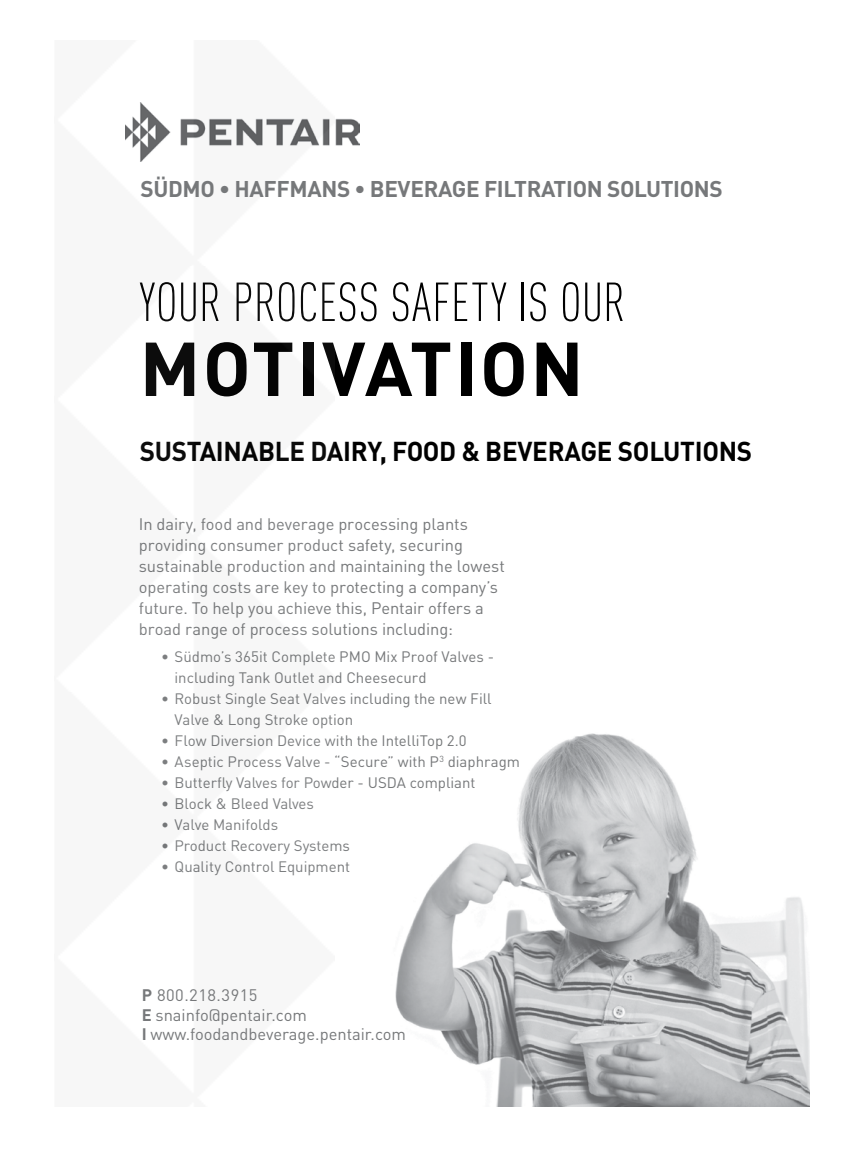
<style>
.page{position:relative;width:864px;height:1161px;background:#fff}
.page>*{position:absolute;margin:0;border:0;box-sizing:border-box;transform-origin:0 0}
.t1{font:700 75px "DIN Pro";letter-spacing:.03em;color:#000}
.t2{font:300 condensed 54px "DIN Pro";color:#000}
.t3{font:700 27px "DIN Pro";letter-spacing:-.01em;color:#000;scale:.96 1}
.t4{font:700 22.5px "DIN Pro";letter-spacing:-.015em;color:#76787a}
.t5{font:16.5px/21px "DIN Pro";color:#76787a}
.t6{font:15px/21px "DIN Pro";color:#76787a}
.s1{font-weight:700}
</style>
<div class="page">
<img style="left:395px;top:733px;width:415px;height:374px">
<img style="left:335px;top:118px;width:25px;height:28px">
<img style="left:125px;top:102px;width:205px;height:60px">
<h3 class="t4" style="left:141px;top:170px;width:584px">SÜDMO • HAFFMANS • BEVERAGE FILTRATION SOLUTIONS</h3>
<h2 class="t2" style="left:140px;top:264px;width:487px">YOUR PROCESS SAFETY IS OUR</h2>
<h1 class="t1" style="left:140px;top:306px;width:446px">MOTIVATION</h1>
<h3 class="t3" style="left:140px;top:429px;width:640px">SUSTAINABLE DAIRY, FOOD &amp; BEVERAGE SOLUTIONS</h3>
<p class="t5" style="left:139px;top:512px;width:368px">In dairy, food and beverage processing plants providing consumer product safety, securing sustainable production and maintaining the lowest operating costs are key to protecting a company’s future. To help you achieve this, Pentair offers a broad range of process solutions including:</p>
<p class="t6" style="left:175px;top:644px;width:321px;text-indent:-14px">• Südmo’s 365it Complete PMO Mix Proof Valves - including Tank Outlet and Cheesecurd</p>
<p class="t6" style="left:175px;top:686px;width:319px;text-indent:-14px">• Robust Single Seat Valves including the new Fill<br>Valve &amp; Long Stroke option</p>
<p class="t6" style="left:161px;top:728px;width:307px">• Flow Diversion Device with the IntelliTop 2.0</p>
<p class="t6" style="left:161px;top:749px;width:361px">• Aseptic Process Valve - “Secure” with P<sup>3</sup> diaphragm</p>
<p class="t6" style="left:161px;top:770px;width:316px">• Butterfly Valves for Powder - USDA compliant</p>
<p class="t6" style="left:161px;top:791px;width:154px">• Block &amp; Bleed Valves</p>
<p class="t6" style="left:161px;top:812px;width:119px">• Valve Manifolds</p>
<p class="t6" style="left:161px;top:833px;width:191px">• Product Recovery Systems</p>
<p class="t6" style="left:161px;top:854px;width:191px">• Quality Control Equipment</p>
<p class="t5" style="left:142px;top:984px;width:266px;line-height:19.5px"><span class="s1">P</span> 800.218.3915<br><span class="s1">E</span> snainfo@pentair.com<br><span class="s1">I</span> www.foodandbeverage.pentair.com</p>
</div>
